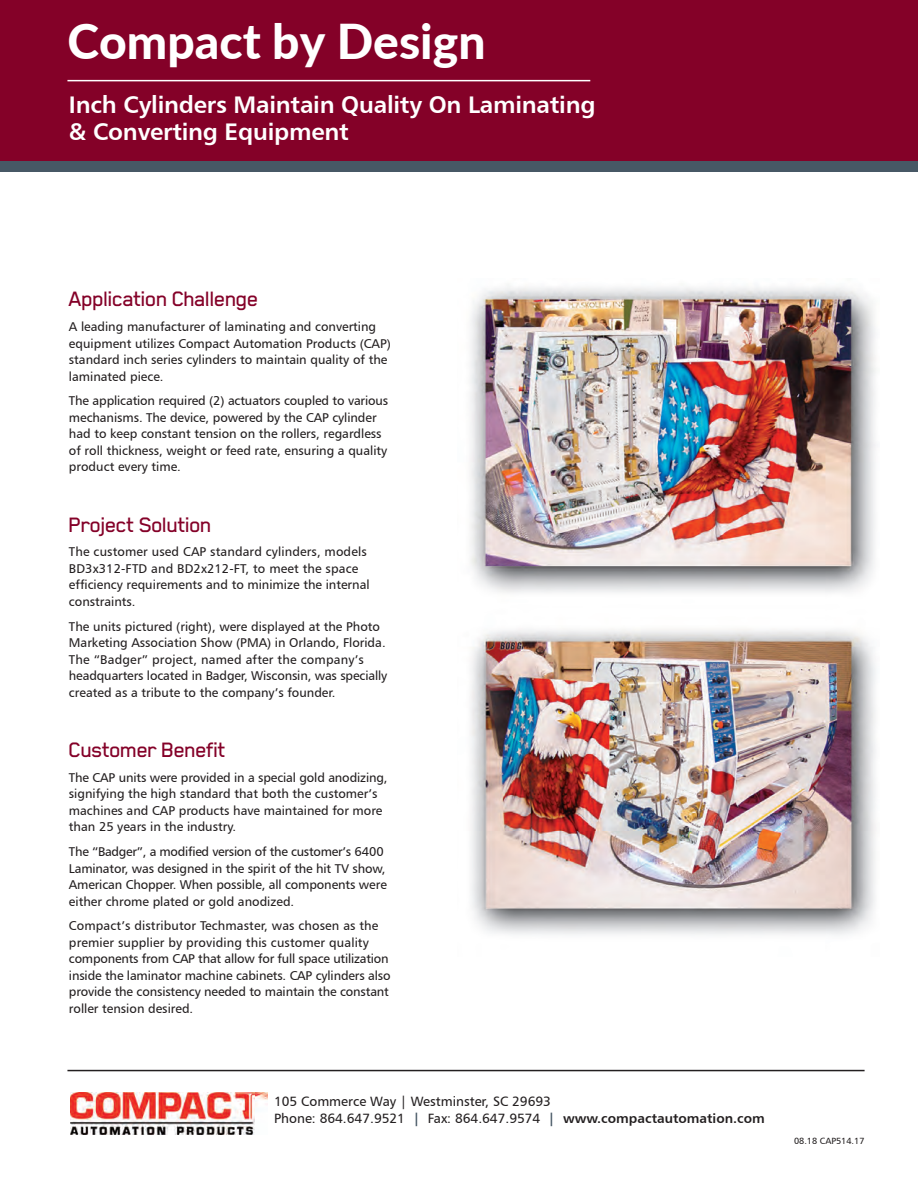
<style>
.page{position:relative;width:918px;height:1191px;background:#fff}
.page>*{position:absolute;margin:0;border:0;box-sizing:border-box;transform-origin:0 0}
.t1{font:800 48px "Lato";color:#fff}
.t2{font:24px/27px "Humanist 777 BT Bold B";letter-spacing:-.01em;color:#fff}
.t3{font:500 24px "Blender";letter-spacing:-.035em;color:#840128}
.t4{font:13.5px/16.2px "Humanist 777 BT Roman B";color:#231f20}
.t5{font:12.75px/16.5px "Humanist 777 BT Roman B";color:#231f20}
.t6{font:9px "Humanist 777 BT Roman B";color:#231f20}
.s1{font-family:"Humanist 777 BT Bold B";color:#475865}
.s2{font-family:"Humanist 777 BT Bold B"}
</style>
<div class="page">
<div style="left:0;top:0;width:917px;height:161px;background:#840128"></div>
<hr style="left:67px;top:80px;width:523px;height:1px;background:#fff">
<div style="left:0;top:161px;width:917px;height:11px;background:#475865"></div>
<img style="left:71px;top:1092px;width:197px;height:42px">
<hr style="left:67px;top:1069px;width:797px;height:2px;background:#231f20">
<img style="left:470px;top:285px;width:406px;height:650px">
<h1 class="t1" style="left:67px;top:12px;width:419px">Compact by Design</h1>
<h2 class="t2" style="left:69px;top:91px;width:528px">Inch Cylinders Maintain Quality On Laminating &amp; Converting Equipment</h2>
<h2 class="t3" style="left:69px;top:284px;width:192px">Application Challenge</h2>
<p class="t5" style="left:69px;top:318px;width:323px">A leading manufacturer of laminating and converting equipment utilizes Compact Automation Products (CAP) standard inch series cylinders to maintain quality of the laminated piece.</p>
<p class="t5" style="left:69px;top:392px;width:321px">The application required (2) actuators coupled to various mechanisms. The device, powered by the CAP cylinder had to keep constant tension on the rollers, regardless of roll thickness, weight or feed rate, ensuring a quality product every time.</p>
<h2 class="t3" style="left:69px;top:509px;width:145px">Project Solution</h2>
<p class="t5" style="left:69px;top:543px;width:302px">The customer used CAP standard cylinders, models BD3x312-FTD and BD2x212-FT, to meet the space efficiency requirements and to minimize the internal constraints.</p>
<p class="t5" style="left:69px;top:617px;width:320px">The units pictured (right), were displayed at the Photo Marketing Association Show (PMA) in Orlando, Florida.<br>The “Badger” project, named after the company’s headquarters located in Badger, Wisconsin, was specially created as a tribute to the company’s founder.</p>
<h2 class="t3" style="left:69px;top:734px;width:159px">Customer Benefit</h2>
<p class="t5" style="left:69px;top:768px;width:320px">The CAP units were provided in a special gold anodizing, signifying the high standard that both the customer’s machines and CAP products have maintained for more than 25 years in the industry.</p>
<p class="t5" style="left:69px;top:843px;width:319px">The “Badger”, a modified version of the customer’s 6400<br>Laminator, was designed in the spirit of the hit TV show, American Chopper. When possible, all components were either chrome plated or gold anodized.</p>
<p class="t5" style="left:69px;top:917px;width:323px">Compact’s distributor Techmaster, was chosen as the premier supplier by providing this customer quality components from CAP that allow for full space utilization inside the laminator machine cabinets. CAP cylinders also provide the consistency needed to maintain the constant roller tension desired.</p>
<p class="t4" style="left:274px;top:1093px;width:492px">105 Commerce Way | Westminster, SC 29693<br>Phone: 864.647.9521 <span class="s1">|</span> Fax: 864.647.9574 <span class="s1">|</span> <span class="s2">www.compactautomation.com</span></p>
<p class="t6" style="left:793px;top:1135px;width:72px">08.18 CAP514.17</p>
</div>
